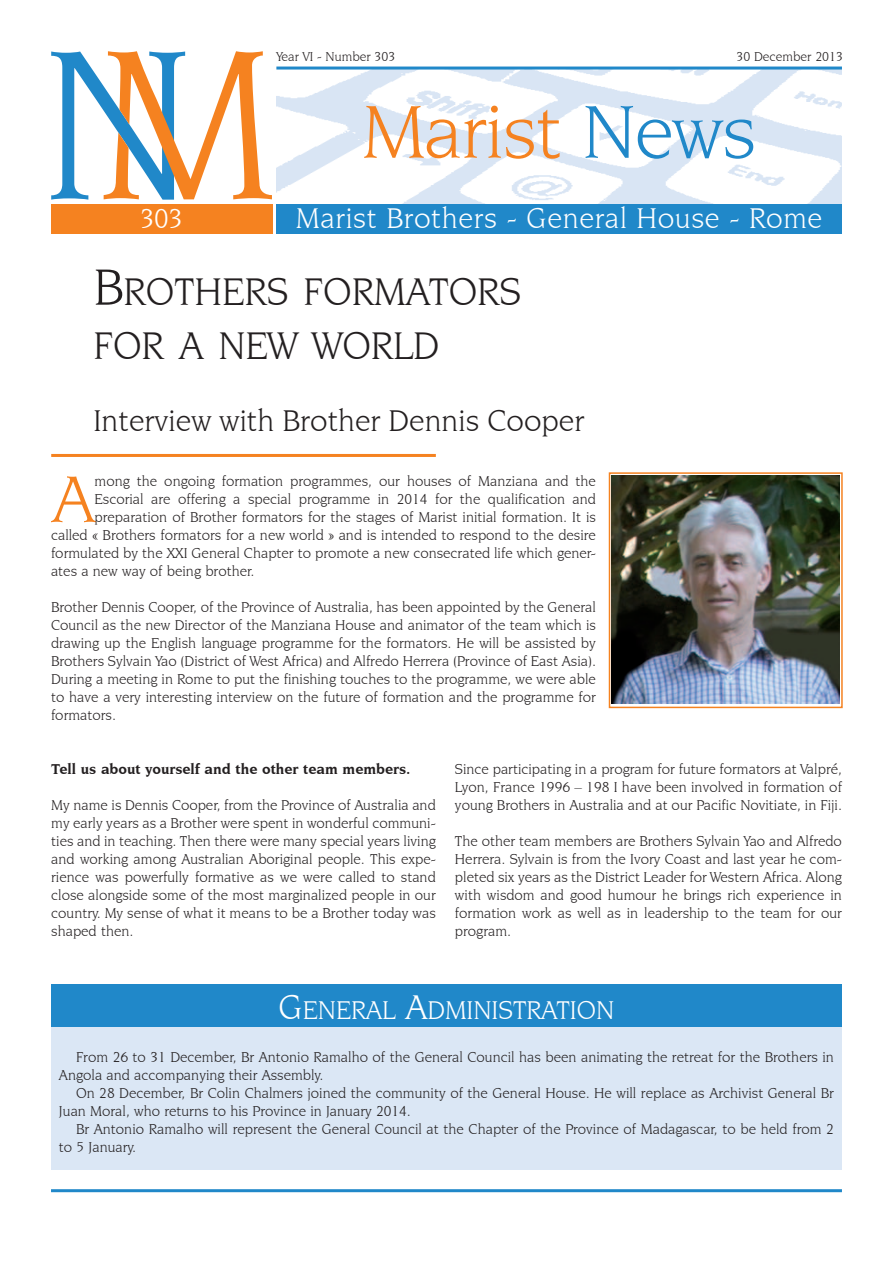
<style>
.page{position:relative;width:893px;height:1263px;background:#fff}
.page>*{position:absolute;margin:0;border:0;box-sizing:border-box;transform-origin:0 0}
.t1{font:79.5px "Novarese IT Cby BT";letter-spacing:-.015em;color:#f58220}
.t2{font:70.2px "Novarese IT Cby BT";color:#f58220}
.t3{font:40.5px/54px "Novarese IT Cby BT";color:#231f20}
.t4{font:31.5px "Novarese IT Cby BT";color:#231f20}
.t5{font:30px "Novarese IT Cby BT";letter-spacing:.02em;color:#fff}
.t6{font:28.5px "Novarese IT Cby BT";color:#fff}
.t7{font:27px "Novarese IT Cby BT";color:#fff}
.t8{font:15px/18px "Novarese IT Cby BT";color:#231f20;text-align:justify}
.t9{font:700 15px "Novarese IT Cby BT";color:#231f20}
.t10{font:13.5px "Novarese IT Cby BT";color:#231f20}
.s1{color:#2088c9}
.s2{font-size:54px}
.s3{font-size:36px}
</style>
<div class="page">
<img style="left:276px;top:70px;width:566px;height:134px">
<hr style="left:276px;top:67px;width:566px;height:3px;background:#2088c9">
<div style="left:276px;top:204px;width:566px;height:30px;background:#2088c9"></div>
<svg style="left:51px;top:51px;width:221px;height:149px"></svg>
<hr style="left:51px;top:1189px;width:791px;height:3px;background:#2088c9">
<div style="left:51px;top:1027px;width:791px;height:142px;background:#dbe7f5"></div>
<div style="left:51px;top:204px;width:221px;height:30px;background:#f58220"></div>
<hr style="left:51px;top:454px;width:385px;height:3px;background:#f58220">
<div style="left:51px;top:984px;width:791px;height:43px;background:#2088c9"></div>
<img style="left:612px;top:476px;width:227px;height:228px">
<div style="left:609px;top:472px;width:234px;height:236px;border:2px solid #f58220"></div>
<p class="t10" style="left:276px;top:49px;width:120px">Year VI - Number 303</p>
<p class="t10" style="left:736px;top:49px;width:108px">30 December 2013</p>
<h3 class="t6" style="left:140px;top:202px;width:45px">303</h3>
<h1 class="t1" style="left:362px;top:85px;width:396px">Marist <span class="s1">News</span></h1>
<h3 class="t5" style="left:296px;top:201px;width:528px">Marist Brothers - General House - Rome</h3>
<h3 class="t3" style="left:94px;top:264px;width:429px"><span class="s2">B</span>ROTHERS FORMATORS<br>FOR A NEW WORLD</h3>
<h3 class="t4" style="left:94px;top:402px;width:492px">Interview with Brother Dennis Cooper</h3>
<h2 class="t2" style="left:52px;top:457px;width:44px">A</h2>
<p class="t8" style="left:95px;top:472px;width:503px">mong the ongoing formation programmes, our houses of Manziana and the</p>
<p class="t8" style="left:95px;top:490px;width:503px">Escorial are offering a special programme in 2014 for the qualification and</p>
<p class="t8" style="left:95px;top:508px;width:503px">preparation of Brother formators for the stages of Marist initial formation. It is</p>
<p class="t8" style="left:51px;top:526px;width:546px">called « Brothers formators for a new world » and is intended to respond to the desire</p>
<p class="t8" style="left:51px;top:544px;width:546px">formulated by the XXI General Chapter to promote a new consecrated life which gener-</p>
<p class="t8" style="left:51px;top:562px;width:205px">ates a new way of being brother.</p>
<p class="t8" style="left:51px;top:598px;width:546px">Brother Dennis Cooper, of the Province of Australia, has been appointed by the General Council as the new Director of the Manziana House and animator of the team which is drawing up the English language programme for the formators. He will be assisted by Brothers Sylvain Yao (District of West Africa) and Alfredo Herrera (Province of East Asia).<br>During a meeting in Rome to put the finishing touches to the programme, we were able to have a very interesting interview on the future of formation and the programme for formators.</p>
<p class="t9" style="left:51px;top:760px;width:361px">Tell us about yourself and the other team members.</p>
<p class="t8" style="left:51px;top:796px;width:386px">My name is Dennis Cooper, from the Province of Australia and my early years as a Brother were spent in wonderful communi&shy;ties and in teaching. Then there were many special years living and working among Australian Aboriginal people. This expe&shy;rience was powerfully formative as we were called to stand close alongside some of the most marginalized people in our country. My sense of what it means to be a Brother today was shaped then.</p>
<p class="t8" style="left:455px;top:760px;width:388px">Since participating in a program for future formators at Valpré, Lyon, France 1996 – 198 I have been involved in formation of young Brothers in Australia and at our Pacific Novitiate, in Fiji.</p>
<p class="t8" style="left:455px;top:832px;width:388px">The other team members are Brothers Sylvain Yao and Alfredo Herrera. Sylvain is from the Ivory Coast and last year he com&shy;pleted six years as the District Leader for Western Africa. Along with wisdom and good humour he brings rich experience in formation work as well as in leadership to the team for our program.</p>
<h3 class="t7" style="left:279px;top:994px;width:337px"><span class="s3">G</span>ENERAL <span class="s3">A</span>DMINISTRATION</h3>
<p class="t8" style="left:59px;top:1048px;width:776px;text-indent:17px">From 26 to 31 December, Br Antonio Ramalho of the General Council has been animating the retreat for the Brothers in<br>Angola and accompanying their Assembly.</p>
<p class="t8" style="left:59px;top:1084px;width:776px;text-indent:17px">On 28 December, Br Colin Chalmers joined the community of the General House. He will replace as Archivist General Br<br>Juan Moral, who returns to his Province in January 2014.</p>
<p class="t8" style="left:59px;top:1120px;width:776px;text-indent:17px">Br Antonio Ramalho will represent the General Council at the Chapter of the Province of Madagascar, to be held from 2 to 5 January.</p>
</div>
